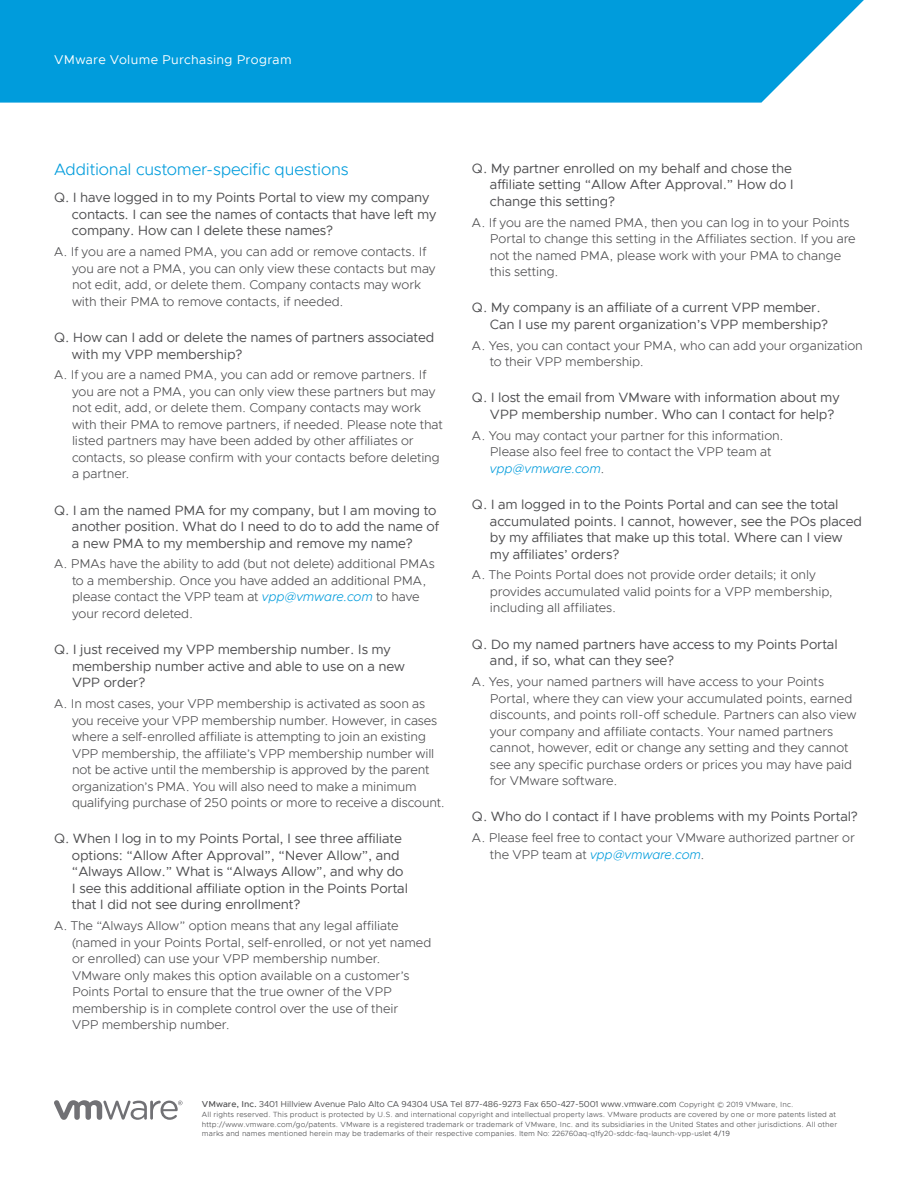
<style>
.page{position:relative;width:918px;height:1188px;background:#fff}
.page>*{position:absolute;margin:0;border:0;box-sizing:border-box;transform-origin:0 0}
.t1{font:300 16.5px "Metropolis";letter-spacing:-.01em;color:#009cdc}
.t2{font:13.5px/16.5px "Metropolis";letter-spacing:-.01em;color:#4d4d4f}
.t3{font:300 12.75px/16.5px "Metropolis";letter-spacing:-.005em;color:#4d4d4f}
.t4{font:12.75px "Metropolis";letter-spacing:.025em;color:#fff}
.t5{font:8.7px "Metropolis";letter-spacing:-.005em;color:#4d4d4f}
.t6{font:300 7.5px/9.8px "Metropolis";letter-spacing:.015em;color:#4d4d4f}
.s1{font-style:italic;color:#009cdc}
.s2{font-weight:500}
.s3{font-weight:300;font-size:7.5px}
.s4{font-weight:400}
</style>
<div class="page">
<svg style="left:54px;top:1100px;width:129px;height:20px"></svg>
<div style="left:0;top:0;width:864px;height:103px;background:#009cdc"></div>
<p class="t4" style="left:54px;top:52px;width:239px">VMware Volume Purchasing Program</p>
<p class="t1" style="left:54px;top:159px;width:296px">Additional customer-specific questions</p>
<p class="t2" style="left:72px;top:190px;width:366px;text-indent:-18px">Q. I have logged in to my Points Portal to view my company contacts. I can see the names of contacts that have left my company. How can I delete these names?</p>
<p class="t3" style="left:72px;top:244px;width:365px;text-indent:-18px">A. If you are a named PMA, you can add or remove contacts. If you are not a PMA, you can only view these contacts but may not edit, add, or delete them. Company contacts may work with their PMA to remove contacts, if needed.</p>
<p class="t2" style="left:72px;top:329px;width:364px;text-indent:-18px">Q. How can I add or delete the names of partners associated with my VPP membership?</p>
<p class="t3" style="left:72px;top:367px;width:372px;text-indent:-18px">A. If you are a named PMA, you can add or remove partners. If you are not a PMA, you can only view these partners but may not edit, add, or delete them. Company contacts may work with their PMA to remove partners, if needed. Please note that listed partners may have been added by other affiliates or contacts, so please confirm with your contacts before deleting a partner.</p>
<p class="t2" style="left:72px;top:502px;width:369px;text-indent:-18px">Q. I am the named PMA for my company, but I am moving to another position. What do I need to do to add the name of a new PMA to my membership and remove my name?</p>
<p class="t3" style="left:72px;top:556px;width:364px;text-indent:-18px">A. PMAs have the ability to add (but not delete) additional PMAs to a membership. Once you have added an additional PMA, please contact the VPP team at <span class="s1">vpp@vmware.com</span> to have your record deleted.</p>
<p class="t2" style="left:72px;top:641px;width:334px;text-indent:-18px">Q. I just received my VPP membership number. Is my membership number active and able to use on a new<br>VPP order?</p>
<p class="t3" style="left:72px;top:695px;width:375px;text-indent:-18px">A. In most cases, your VPP membership is activated as soon as you receive your VPP membership number. However, in cases where a self-enrolled affiliate is attempting to join an existing VPP membership, the affiliate’s VPP membership number will not be active until the membership is approved by the parent organization’s PMA. You will also need to make a minimum qualifying purchase of 250 points or more to receive a discount.</p>
<p class="t2" style="left:72px;top:830px;width:338px;text-indent:-18px">Q. When I log in to my Points Portal, I see three affiliate options: “Allow After Approval”, “Never Allow”, and “Always Allow.” What is “Always Allow”, and why do I see this additional affiliate option in the Points Portal that I did not see during enrollment?</p>
<p class="t3" style="left:72px;top:918px;width:361px;text-indent:-18px">A. The “Always Allow” option means that any legal affiliate (named in your Points Portal, self-enrolled, or not yet named or enrolled) can use your VPP membership number.<br>VMware only makes this option available on a customer’s Points Portal to ensure that the true owner of the VPP membership is in complete control over the use of their<br>VPP membership number.</p>
<p class="t2" style="left:490px;top:160px;width:305px;text-indent:-18px">Q. My partner enrolled on my behalf and chose the affiliate setting “Allow After Approval.” How do I change this setting?</p>
<p class="t3" style="left:490px;top:214px;width:367px;text-indent:-18px">A. If you are the named PMA, then you can log in to your Points Portal to change this setting in the Affiliates section. If you are not the named PMA, please work with your PMA to change this setting.</p>
<p class="t2" style="left:490px;top:299px;width:340px;text-indent:-18px">Q. My company is an affiliate of a current VPP member.<br>Can I use my parent organization’s VPP membership?</p>
<p class="t3" style="left:490px;top:337px;width:374px;text-indent:-18px">A. Yes, you can contact your PMA, who can add your organization to their VPP membership.</p>
<p class="t2" style="left:490px;top:390px;width:351px;text-indent:-18px">Q. I lost the email from VMware with information about my<br>VPP membership number. Who can I contact for help?</p>
<p class="t3" style="left:490px;top:427px;width:295px;text-indent:-18px">A. You may contact your partner for this information.<br>Please also feel free to contact the VPP team at <span class="s1">vpp@vmware.com</span>.</p>
<p class="t2" style="left:490px;top:496px;width:374px;text-indent:-18px">Q. I am logged in to the Points Portal and can see the total accumulated points. I cannot, however, see the POs placed by my affiliates that make up this total. Where can I view my affiliates’ orders?</p>
<p class="t3" style="left:490px;top:567px;width:345px;text-indent:-18px">A. The Points Portal does not provide order details; it only provides accumulated valid points for a VPP membership, including all affiliates.</p>
<p class="t2" style="left:490px;top:636px;width:349px;text-indent:-18px">Q. Do my named partners have access to my Points Portal and, if so, what can they see?</p>
<p class="t3" style="left:490px;top:673px;width:368px;text-indent:-18px">A. Yes, your named partners will have access to your Points Portal, where they can view your accumulated points, earned discounts, and points roll-off schedule. Partners can also view your company and affiliate contacts. Your named partners cannot, however, edit or change any setting and they cannot see any specific purchase orders or prices you may have paid for VMware software.</p>
<p class="t2" style="left:472px;top:808px;width:388px">Q. Who do I contact if I have problems with my Points Portal?</p>
<p class="t3" style="left:490px;top:829px;width:367px;text-indent:-18px">A. Please feel free to contact your VMware authorized partner or the VPP team at <span class="s1">vpp@vmware.com</span>.</p>
<p class="t5" style="left:202px;top:1099px;width:593px"><span class="s2">VMware, Inc.</span> 3401 Hillview Avenue Palo Alto CA 94304 USA Tel 877-486-9273 Fax 650-427-5001 www.vmware.com <span class="s3">Copyright © 2019 VMware, Inc.</span></p>
<p class="t6" style="left:202px;top:1109px;width:637px">All rights reserved. This product is protected by U.S. and international copyright and intellectual property laws. VMware products are covered by one or more patents listed at http://www.vmware.com/go/patents. VMware is a registered trademark or trademark of VMware, Inc. and its subsidiaries in the United States and other jurisdictions. All other marks and names mentioned herein may be trademarks of their respective companies. Item No: 226760aq-q1fy20-sddc-faq-launch-vpp-uslet <span class="s4">4/19</span></p>
</div>
